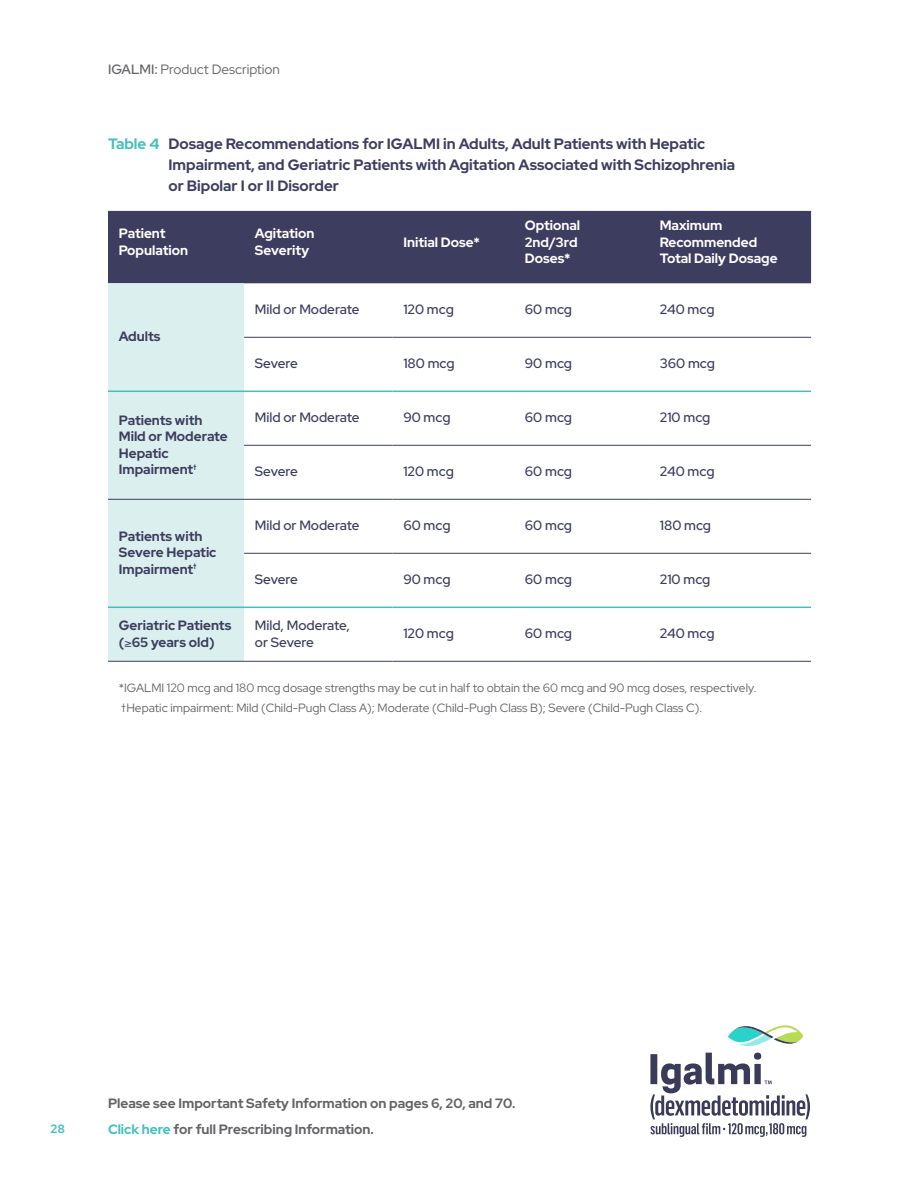
<style>
.page{position:relative;width:918px;height:1188px;background:#fff}
.page>*{position:absolute;margin:0;border:0;box-sizing:border-box;transform-origin:0 0}
.ParaStyle01-Leading{font:700 15px/21px "Red Hat Display";color:#3d3d5f}
.ParaStyle01-Leading-2{font:500 13.5px/16.5px "Red Hat Display";color:#3d3d5f}
.ParaStyle01-Leading-3{font:700 13.5px/16.5px "Red Hat Display";color:#3d3d5f}
.ParaStyle01-Leading-4{font:700 13.5px/16.5px "Red Hat Display";color:#fff}
.ParaStyle08-Leading{font:700 13.5px "Red Hat Display";color:#636366}
.ParaStyle01-Leading-5{font:13.5px "Red Hat Display";color:#636366}
.ParaStyle01-Leading-6{font:12px "Red Hat Display";color:#636366}
.t1{font:700 12px "Red Hat Display";color:#43c0bc}
.s1{font-weight:500}
.s2{color:#43c0bc}
</style>
<div class="page">
<div style="left:108px;top:211px;width:703px;height:72px;background:#3d3d5f"></div>
<div style="left:108px;top:283px;width:136px;height:216px;background:#dbf0ee"></div>
<svg style="left:108px;top:500px;width:703px;height:161px"></svg>
<hr style="left:244px;top:445px;width:149px;height:1px;background:#3d3d5f">
<hr style="left:393px;top:445px;width:121px;height:1px;background:#3d3d5f">
<hr style="left:514px;top:445px;width:135px;height:1px;background:#3d3d5f">
<hr style="left:649px;top:445px;width:162px;height:1px;background:#3d3d5f">
<hr style="left:108px;top:499px;width:136px;height:1px;background:#3d3d5f">
<hr style="left:244px;top:499px;width:149px;height:1px;background:#3d3d5f">
<hr style="left:393px;top:499px;width:121px;height:1px;background:#3d3d5f">
<hr style="left:514px;top:499px;width:135px;height:1px;background:#3d3d5f">
<hr style="left:649px;top:499px;width:162px;height:1px;background:#3d3d5f">
<hr style="left:244px;top:553px;width:149px;height:1px;background:#3d3d5f">
<hr style="left:393px;top:553px;width:121px;height:1px;background:#3d3d5f">
<hr style="left:514px;top:553px;width:135px;height:1px;background:#3d3d5f">
<hr style="left:649px;top:553px;width:162px;height:1px;background:#3d3d5f">
<hr style="left:244px;top:337px;width:149px;height:1px;background:#3d3d5f">
<hr style="left:393px;top:337px;width:121px;height:1px;background:#3d3d5f">
<hr style="left:514px;top:337px;width:135px;height:1px;background:#3d3d5f">
<hr style="left:649px;top:337px;width:162px;height:1px;background:#3d3d5f">
<hr style="left:108px;top:661px;width:136px;height:1px;background:#3d3d5f">
<hr style="left:244px;top:661px;width:149px;height:1px;background:#3d3d5f">
<hr style="left:393px;top:661px;width:121px;height:1px;background:#3d3d5f">
<hr style="left:514px;top:661px;width:135px;height:1px;background:#3d3d5f">
<hr style="left:649px;top:661px;width:162px;height:1px;background:#3d3d5f">
<hr style="left:108px;top:391px;width:136px;height:1px;background:#43c0bc">
<hr style="left:244px;top:391px;width:149px;height:1px;background:#43c0bc">
<hr style="left:393px;top:391px;width:121px;height:1px;background:#43c0bc">
<hr style="left:514px;top:391px;width:135px;height:1px;background:#43c0bc">
<hr style="left:649px;top:391px;width:162px;height:1px;background:#43c0bc">
<hr style="left:108px;top:607px;width:136px;height:1px;background:#43c0bc">
<hr style="left:244px;top:607px;width:149px;height:1px;background:#43c0bc">
<hr style="left:393px;top:607px;width:121px;height:1px;background:#43c0bc">
<hr style="left:514px;top:607px;width:135px;height:1px;background:#43c0bc">
<hr style="left:649px;top:607px;width:162px;height:1px;background:#43c0bc">
<svg style="left:650px;top:1053px;width:160px;height:84px"></svg>
<svg style="left:728px;top:1025px;width:75px;height:21px"></svg>
<p class="ParaStyle01-Leading-5" style="left:108px;top:60px;width:174px"><span class="s1">IGALMI:</span> Product Description</p>
<p class="ParaStyle01-Leading" style="left:169px;top:133px;width:568px;text-indent:-61px"><span class="s2">Table 4</span> Dosage Recommendations for IGALMI in Adults, Adult Patients with Hepatic<br>Impairment, and Geriatric Patients with Agitation Associated with Schizophrenia or Bipolar I or II Disorder</p>
<p class="ParaStyle01-Leading-4" style="left:119px;top:225px;width:71px">Patient<br>Population</p>
<p class="ParaStyle01-Leading-4" style="left:255px;top:225px;width:61px">Agitation<br>Severity</p>
<p class="ParaStyle01-Leading-4" style="left:403px;top:233px;width:78px">Initial Dose*</p>
<p class="ParaStyle01-Leading-4" style="left:525px;top:217px;width:57px">Optional<br>2nd/3rd<br>Doses*</p>
<p class="ParaStyle01-Leading-4" style="left:660px;top:217px;width:119px">Maximum<br>Recommended<br>Total Daily Dosage</p>
<p class="ParaStyle01-Leading-3" style="left:119px;top:328px;width:43px">Adults</p>
<p class="ParaStyle01-Leading-2" style="left:255px;top:301px;width:106px">Mild or Moderate</p>
<p class="ParaStyle01-Leading-2" style="left:403px;top:301px;width:52px">120 mcg</p>
<p class="ParaStyle01-Leading-2" style="left:525px;top:301px;width:49px">60 mcg</p>
<p class="ParaStyle01-Leading-2" style="left:660px;top:301px;width:56px">240 mcg</p>
<p class="ParaStyle01-Leading-2" style="left:255px;top:355px;width:45px">Severe</p>
<p class="ParaStyle01-Leading-2" style="left:403px;top:355px;width:53px">180 mcg</p>
<p class="ParaStyle01-Leading-2" style="left:525px;top:355px;width:49px">90 mcg</p>
<p class="ParaStyle01-Leading-2" style="left:660px;top:355px;width:57px">360 mcg</p>
<p class="ParaStyle01-Leading-3" style="left:119px;top:411px;width:111px">Patients with<br>Mild or Moderate<br>Hepatic<br>Impairment<sup>†</sup></p>
<p class="ParaStyle01-Leading-2" style="left:255px;top:409px;width:106px">Mild or Moderate</p>
<p class="ParaStyle01-Leading-2" style="left:403px;top:409px;width:49px">90 mcg</p>
<p class="ParaStyle01-Leading-2" style="left:525px;top:409px;width:49px">60 mcg</p>
<p class="ParaStyle01-Leading-2" style="left:660px;top:409px;width:52px">210 mcg</p>
<p class="ParaStyle01-Leading-2" style="left:255px;top:463px;width:45px">Severe</p>
<p class="ParaStyle01-Leading-2" style="left:403px;top:463px;width:52px">120 mcg</p>
<p class="ParaStyle01-Leading-2" style="left:525px;top:463px;width:49px">60 mcg</p>
<p class="ParaStyle01-Leading-2" style="left:660px;top:463px;width:56px">240 mcg</p>
<p class="ParaStyle01-Leading-3" style="left:119px;top:528px;width:99px">Patients with<br>Severe Hepatic<br>Impairment<sup>†</sup></p>
<p class="ParaStyle01-Leading-2" style="left:255px;top:517px;width:106px">Mild or Moderate</p>
<p class="ParaStyle01-Leading-2" style="left:403px;top:517px;width:49px">60 mcg</p>
<p class="ParaStyle01-Leading-2" style="left:525px;top:517px;width:49px">60 mcg</p>
<p class="ParaStyle01-Leading-2" style="left:660px;top:517px;width:53px">180 mcg</p>
<p class="ParaStyle01-Leading-2" style="left:255px;top:571px;width:45px">Severe</p>
<p class="ParaStyle01-Leading-2" style="left:403px;top:571px;width:49px">90 mcg</p>
<p class="ParaStyle01-Leading-2" style="left:525px;top:571px;width:49px">60 mcg</p>
<p class="ParaStyle01-Leading-2" style="left:660px;top:571px;width:52px">210 mcg</p>
<p class="ParaStyle01-Leading-3" style="left:119px;top:617px;width:114px">Geriatric Patients (≥65 years old)</p>
<p class="ParaStyle01-Leading-2" style="left:255px;top:617px;width:97px">Mild, Moderate, or Severe</p>
<p class="ParaStyle01-Leading-2" style="left:403px;top:625px;width:52px">120 mcg</p>
<p class="ParaStyle01-Leading-2" style="left:525px;top:625px;width:49px">60 mcg</p>
<p class="ParaStyle01-Leading-2" style="left:660px;top:625px;width:56px">240 mcg</p>
<p class="ParaStyle01-Leading-6" style="left:119px;top:680px;width:639px">*IGALMI 120 mcg and 180 mcg dosage strengths may be cut in half to obtain the 60 mcg and 90 mcg doses, respectively.</p>
<p class="ParaStyle01-Leading-6" style="left:121px;top:700px;width:583px">†Hepatic impairment: Mild (Child-Pugh Class A); Moderate (Child-Pugh Class B); Severe (Child-Pugh Class C).</p>
<p class="t1" style="left:51px;top:1121px;width:16px">28</p>
<p class="ParaStyle08-Leading" style="left:108px;top:1094px;width:409px">Please see Important Safety Information on pages 6, 20, and 70.</p>
<p class="ParaStyle08-Leading" style="left:108px;top:1120px;width:267px"><span class="s2">Click here</span> for full Prescribing Information.</p>
</div>
